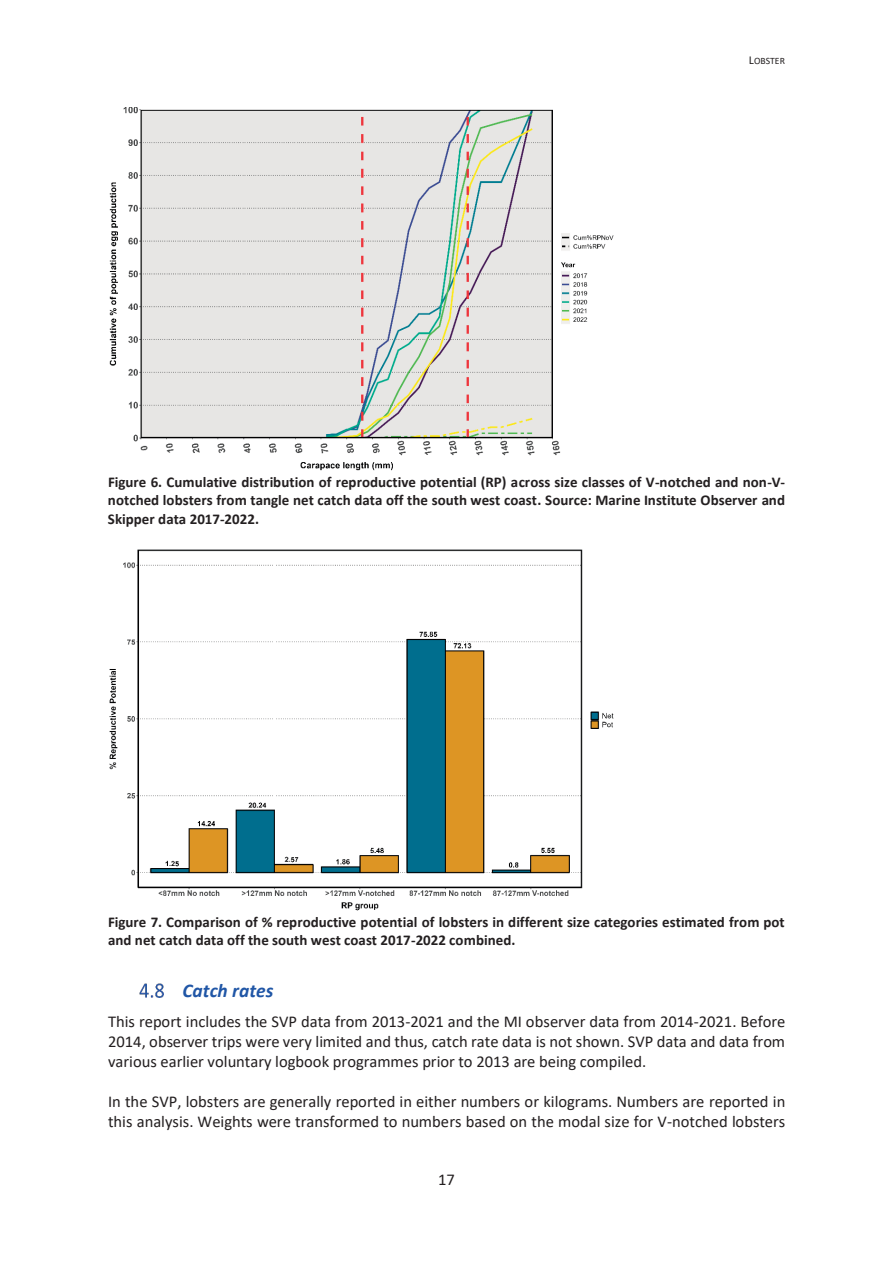
<style>
.page{position:relative;width:893px;height:1263px;background:#fff}
.page>*{position:absolute;margin:0;border:0;box-sizing:border-box;transform-origin:0 0}
.t1{font:italic 700 19.5px "Calibri";color:#2056a6}
.t2{font:16.5px/20.1px "Calibri";color:#231f20;text-align:justify}
.t3{font:700 15px/18.3px "Calibri";color:#231f20;text-align:justify}
.t4{font:9.75px "Calibri";letter-spacing:.005em;color:#231f20}
.s1{font-size:12px}
</style>
<div class="page">
<img style="left:139px;top:983px;width:24px;height:14px">
<img style="left:109px;top:108px;width:505px;height:363px">
<img style="left:109px;top:549px;width:505px;height:362px">
<p class="t4" style="left:749px;top:54px;width:38px"><span class="s1">L</span>OBSTER</p>
<p class="t3" style="left:108px;top:473px;width:679px">Figure 6. Cumulative distribution of reproductive potential (RP) across size classes of V-notched and non-V&shy;notched lobsters from tangle net catch data off the south west coast. Source: Marine Institute Observer and Skipper data 2017-2022.</p>
<p class="t3" style="left:108px;top:912px;width:678px">Figure 7. Comparison of % reproductive potential of lobsters in different size categories estimated from pot and net catch data off the south west coast 2017-2022 combined.</p>
<p class="t1" style="left:183px;top:976px;width:92px">Catch rates</p>
<p class="t2" style="left:108px;top:1011px;width:679px">This report includes the SVP data from 2013-2021 and the MI observer data from 2014-2021. Before 2014, observer trips were very limited and thus, catch rate data is not shown. SVP data and data from various earlier voluntary logbook programmes prior to 2013 are being compiled.</p>
<p class="t2" style="left:108px;top:1091px;width:679px">In the SVP, lobsters are generally reported in either numbers or kilograms. Numbers are reported in this analysis. Weights were transformed to numbers based on the modal size for V-notched lobsters</p>
<p class="t2" style="left:438px;top:1169px;width:18px">17</p>
</div>
